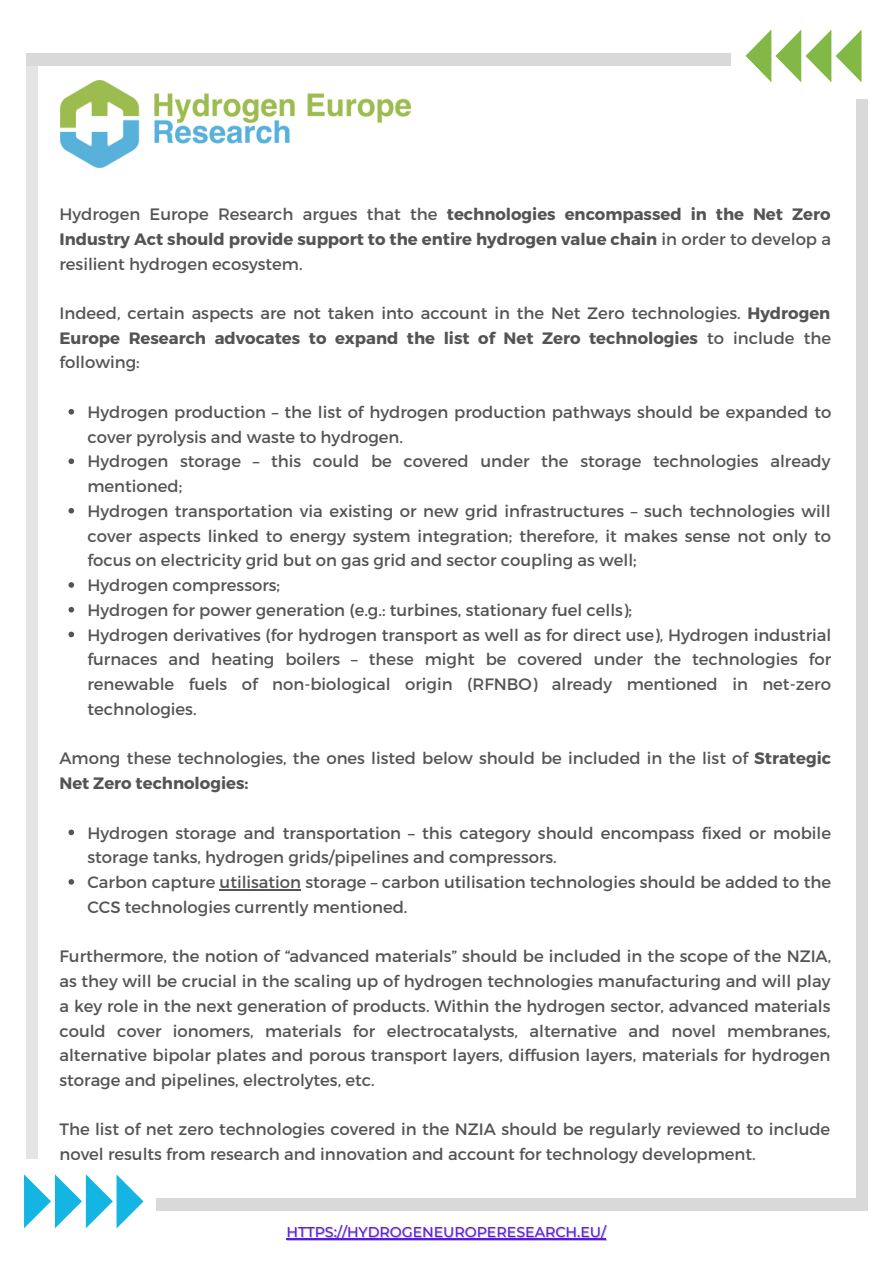
<style>
.page{position:relative;width:893px;height:1264px;background:#fff}
.page>*{position:absolute;margin:0;border:0;box-sizing:border-box;transform-origin:0 0}
.t1{font:16.5px/24.8px "Montserrat";color:#545454}
.t2{font:700 16.5px/24.8px "Montserrat";color:#545454;text-align:justify}
.t3{font:500 14.25px "Montserrat";color:#5e17eb}
.s1{font-weight:400}
.s2{font-weight:700}
</style>
<div class="page">
<svg style="left:24px;top:1174px;width:119px;height:54px"></svg>
<svg style="left:745px;top:29px;width:116px;height:53px"></svg>
<div style="left:156px;top:1197px;width:705px;height:13px;background:#d9d9d9"></div>
<div style="left:26px;top:53px;width:705px;height:13px;background:#d9d9d9"></div>
<div style="left:855px;top:99px;width:12px;height:1111px;background:#d9d9d9"></div>
<div style="left:26px;top:54px;width:12px;height:1105px;background:#e4e4e4"></div>
<img style="left:61px;top:81px;width:349px;height:86px">
<svg style="left:68px;top:409px;width:6px;height:5px"></svg>
<svg style="left:68px;top:458px;width:6px;height:6px"></svg>
<svg style="left:68px;top:508px;width:6px;height:5px"></svg>
<svg style="left:68px;top:582px;width:6px;height:6px"></svg>
<svg style="left:68px;top:607px;width:6px;height:5px"></svg>
<svg style="left:68px;top:631px;width:6px;height:6px"></svg>
<svg style="left:68px;top:829px;width:6px;height:6px"></svg>
<svg style="left:68px;top:879px;width:6px;height:5px"></svg>
<hr style="left:219px;top:889px;width:82px;height:1px;background:#545454">
<hr style="left:287px;top:1238px;width:319px;height:2px;background:#5e17eb">
<hr style="left:286px;top:1238px;width:320px;height:1px;background:#5e17eb">
<p class="t2" style="left:59px;top:201px;width:773px"><span class="s1">Hydrogen Europe Research argues that the</span> technologies encompassed in the Net Zero Industry Act should provide support to the entire hydrogen value chain <span class="s1">in order to develop a resilient hydrogen ecosystem.</span></p>
<p class="t1" style="left:59px;top:300px;width:773px;text-align:justify">Indeed, certain aspects are not taken into account in the Net Zero technologies. <span class="s2">Hydrogen Europe Research advocates to expand the list of Net Zero technologies</span> to include the following:</p>
<p class="t1" style="left:87px;top:399px;width:745px">Hydrogen production – the list of hydrogen production pathways should be expanded to cover pyrolysis and waste to hydrogen.</p>
<p class="t1" style="left:87px;top:448px;width:744px">Hydrogen storage – this could be covered under the storage technologies already mentioned;</p>
<p class="t1" style="left:87px;top:498px;width:745px;text-align:justify">Hydrogen transportation via existing or new grid infrastructures – such technologies will cover aspects linked to energy system integration; therefore, it makes sense not only to focus on electricity grid but on gas grid and sector coupling as well;</p>
<p class="t1" style="left:87px;top:572px;width:194px">Hydrogen compressors;</p>
<p class="t1" style="left:87px;top:597px;width:546px">Hydrogen for power generation (e.g.: turbines, stationary fuel cells);</p>
<p class="t1" style="left:87px;top:621px;width:745px;text-align:justify">Hydrogen derivatives (for hydrogen transport as well as for direct use), Hydrogen industrial furnaces and heating boilers – these might be covered under the technologies for renewable fuels of non-biological origin (RFNBO) already mentioned in net-zero technologies.</p>
<p class="t1" style="left:59px;top:745px;width:773px">Among these technologies, the ones listed below should be included in the list of <span class="s2">Strategic<br>Net Zero technologies:</span></p>
<p class="t1" style="left:87px;top:819px;width:745px">Hydrogen storage and transportation – this category should encompass fixed or mobile storage tanks, hydrogen grids/pipelines and compressors.</p>
<p class="t1" style="left:87px;top:869px;width:745px">Carbon capture utilisation storage – carbon utilisation technologies should be added to the<br>CCS technologies currently mentioned.</p>
<p class="t1" style="left:59px;top:943px;width:773px;text-align:justify">Furthermore, the notion of “advanced materials” should be included in the scope of the NZIA, as they will be crucial in the scaling up of hydrogen technologies manufacturing and will play a key role in the next generation of products. Within the hydrogen sector, advanced materials could cover ionomers, materials for electrocatalysts, alternative and novel membranes, alternative bipolar plates and porous transport layers, diffusion layers, materials for hydrogen storage and pipelines, electrolytes, etc.</p>
<p class="t1" style="left:59px;top:1116px;width:772px">The list of net zero technologies covered in the NZIA should be regularly reviewed to include novel results from research and innovation and account for technology development.</p>
<p class="t3" style="left:286px;top:1223px;width:321px">HTTPS://HYDROGENEUROPERESEARCH.EU/</p>
</div>
